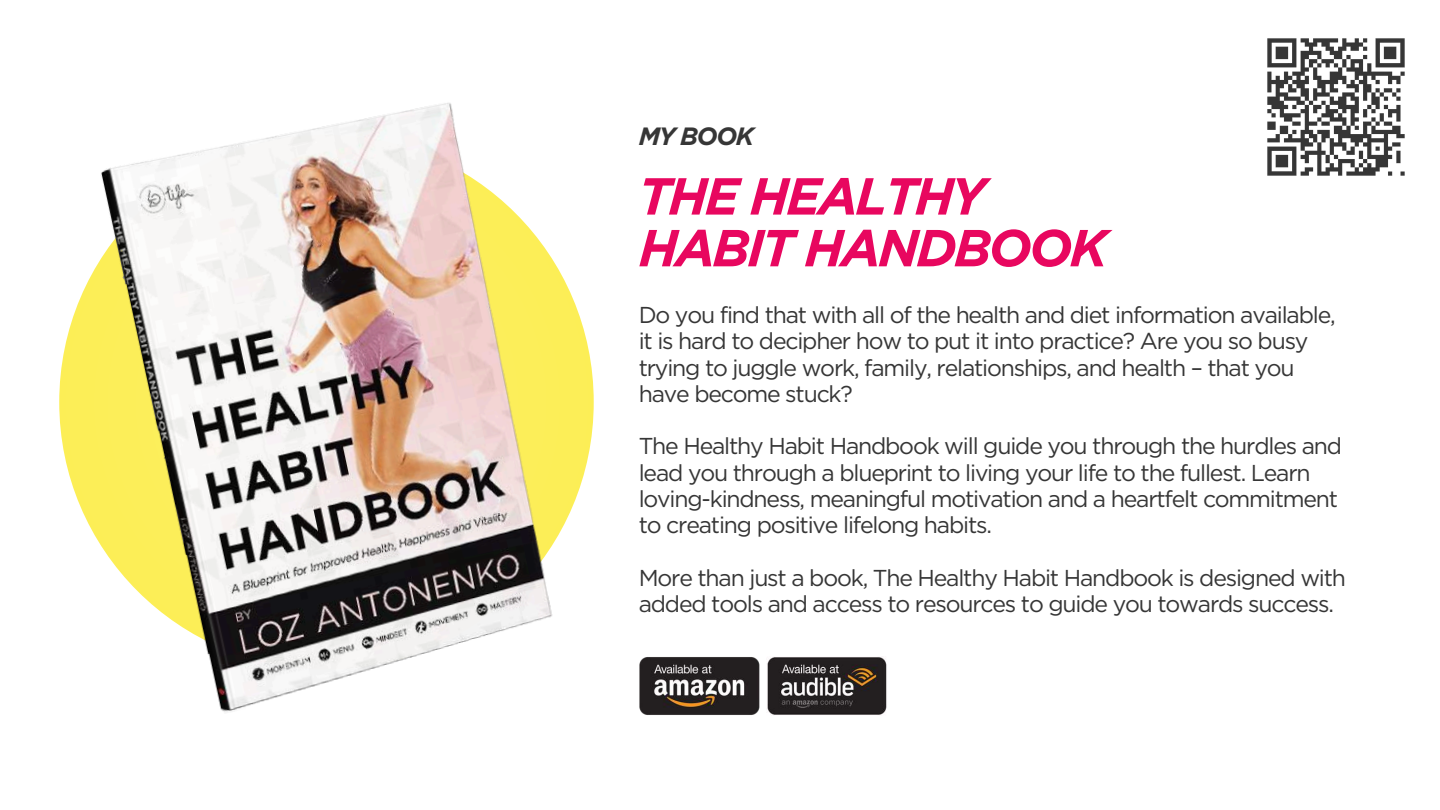
<style>
.page{position:relative;width:1440px;height:810px;background:#fff}
.page>*{position:absolute;margin:0;border:0;box-sizing:border-box;transform-origin:0 0}
.t1{font:italic 700 52px/51.8px "Gotham";letter-spacing:-.05em;color:#e8075f}
.t2{font:italic 700 25px "Gotham";letter-spacing:-.05em;color:#363636}
.t3{font:23px/26.2px "Gotham";letter-spacing:-.05em;color:#363636}
</style>
<div class="page">
<img style="left:1267px;top:38px;width:138px;height:138px">
<img style="left:767px;top:657px;width:120px;height:58px">
<img style="left:639px;top:657px;width:121px;height:58px">
<div style="left:59px;top:135px;width:535px;height:534px;background:#fcee57;border-radius:50%"></div>
<img style="left:100px;top:103px;width:467px;height:609px">
<p class="t2" style="left:639px;top:121px;width:117px">MY BOOK</p>
<h1 class="t1" style="left:639px;top:170px;width:470px">THE HEALTHY<br>HABIT HANDBOOK</h1>
<p class="t3" style="left:639px;top:302px;width:699px">Do you find that with all of the health and diet information available, it is hard to decipher how to put it into practice? Are you so busy trying to juggle work, family, relationships, and health – that you have become stuck?</p>
<p class="t3" style="left:639px;top:433px;width:705px">The Healthy Habit Handbook will guide you through the hurdles and lead you through a blueprint to living your life to the fullest. Learn loving-kindness, meaningful motivation and a heartfelt commitment to creating positive lifelong habits.</p>
<p class="t3" style="left:639px;top:564px;width:709px">More than just a book, The Healthy Habit Handbook is designed with added tools and access to resources to guide you towards success.</p>
</div>
